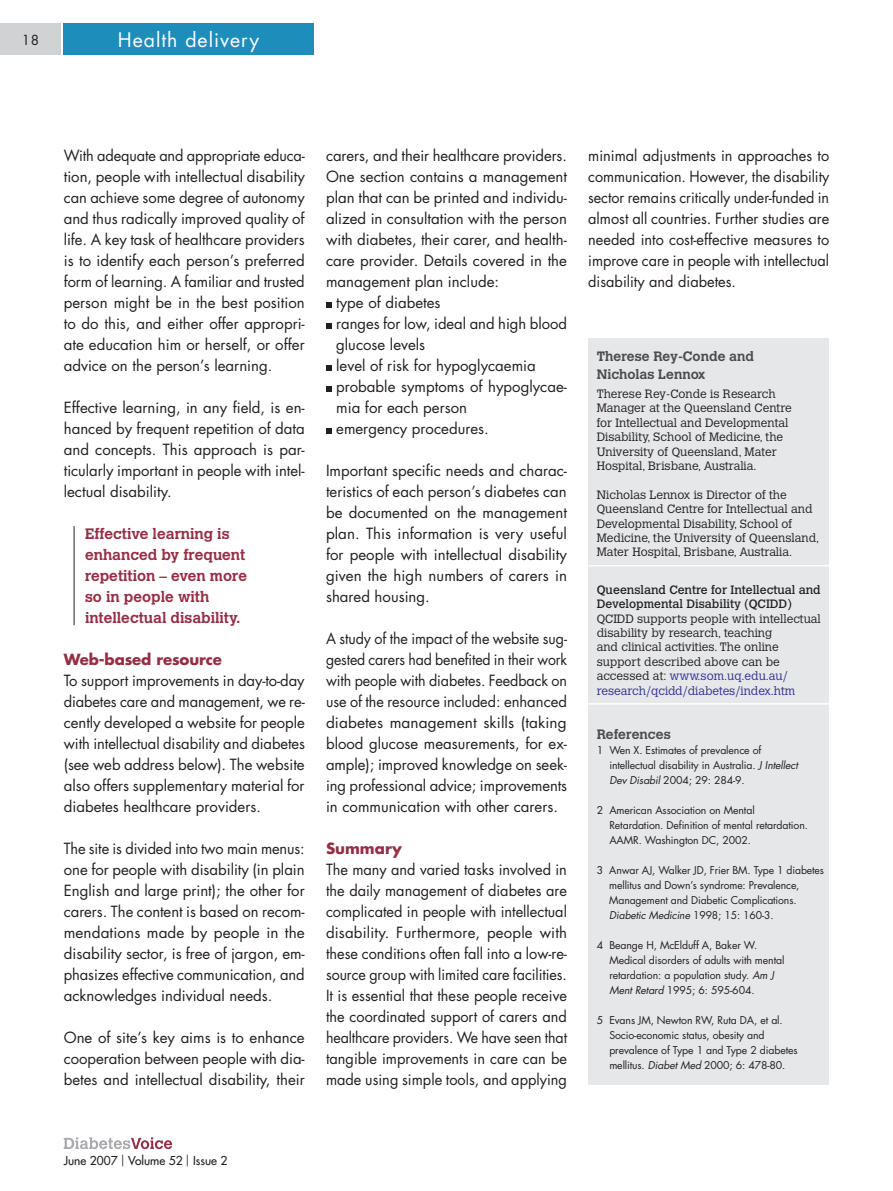
<style>
.page{position:relative;width:893px;height:1191px;background:#fff}
.page>*{position:absolute;margin:0;border:0;box-sizing:border-box;transform-origin:0 0}
.Titlebold{font:19.5px "Futura";letter-spacing:.05em;color:#fff}
.Fliess1{font:15px/21px "Futura";color:#231f20;text-align:justify}
.Fliess1-2{font:15px/21px "Futura";color:#231f20;text-align:justify;scale:.96 1}
.Fliess1-3{font:700 15px/21px "Calvert MT Std";color:#952e45}
.Fliess1-4{font:700 15px "Futura";letter-spacing:-.01em;color:#952e45}
.Fliess1-5{font:700 13.5px/18px "Calvert MT Std";color:#4b4c4d}
.Titlebold-2{font:13.5px "Futura";color:#231f20}
.Fliess1-6{font:300 12px/14.4px "Calvert MT Std";color:#231f20}
.t1{font:12px "Futura";color:#231f20}
.Fliess1-7{font:10.5px/15px "Futura";letter-spacing:-.01em;color:#231f20}
.s1{font-weight:400}
.s2{color:#2e3092}
.s3{font-style:italic}
.s4{font-family:"Avenir";font-weight:300;font-size:15px}
</style>
<div class="page">
<svg style="left:326px;top:302px;width:6px;height:6px"></svg>
<svg style="left:326px;top:323px;width:6px;height:6px"></svg>
<svg style="left:326px;top:365px;width:6px;height:6px"></svg>
<svg style="left:326px;top:386px;width:6px;height:6px"></svg>
<svg style="left:326px;top:428px;width:6px;height:6px"></svg>
<div style="left:0;top:24px;width:61px;height:31px;background:#d1d2d4"></div>
<div style="left:64px;top:24px;width:250px;height:31px;background:#1d8ebc"></div>
<div style="left:588px;top:338px;width:241px;height:746px;background:#e6e7e9"></div>
<hr style="left:588px;top:565px;width:241px;height:1px;background:#fff">
<hr style="left:588px;top:703px;width:241px;height:1px;background:#fff">
<hr style="left:74px;top:526px;width:1px;height:99px;background:#231f20">
<svg style="left:64px;top:1137px;width:108px;height:12px"></svg>
<p class="Titlebold-2" style="left:22px;top:31px;width:19px">18</p>
<p class="Titlebold" style="left:118px;top:27px;width:143px">Health delivery</p>
<p class="Fliess1" style="left:64px;top:144px;width:243px">With adequate and appropriate educa&shy;tion, people with intellectual disability can achieve some degree of autonomy and thus radically improved quality of life. A key task of healthcare providers is to identify each person’s preferred form of learning. A familiar and trusted person might be in the best position to do this, and either offer appropri&shy;ate education him or herself, or offer advice on the person’s learning.</p>
<p class="Fliess1" style="left:64px;top:396px;width:242px">Effective learning, in any field, is en&shy;hanced by frequent repetition of data and concepts. This approach is par&shy;ticularly important in people with intel&shy;lectual disability.</p>
<p class="Fliess1-3" style="left:85px;top:523px;width:164px">Effective learning is enhanced by frequent repetition – even more so in people with intellectual disability.</p>
<p class="Fliess1-4" style="left:64px;top:649px;width:160px">Web-based resource</p>
<p class="Fliess1" style="left:64px;top:669px;width:243px">To support improvements in day-to-day diabetes care and management, we re&shy;cently developed a website for people with intellectual disability and diabetes (see web address below). The website also offers supplementary material for diabetes healthcare providers.</p>
<p class="Fliess1" style="left:64px;top:837px;width:243px">The site is divided into two main menus: one for people with disability (in plain English and large print); the other for carers. The content is based on recom&shy;mendations made by people in the disability sector, is free of jargon, em&shy;phasizes effective communication, and acknowledges individual needs.</p>
<p class="Fliess1" style="left:64px;top:1026px;width:242px">One of site’s key aims is to enhance cooperation between people with dia&shy;betes and intellectual disability, their</p>
<p class="Fliess1" style="left:326px;top:144px;width:243px">carers, and their healthcare providers.<br>One section contains a management plan that can be printed and individu&shy;alized in consultation with the person with diabetes, their carer, and health&shy;care provider. Details covered in the management plan include:</p>
<p class="Fliess1" style="left:336px;top:291px;width:106px">type of diabetes</p>
<p class="Fliess1" style="left:336px;top:312px;width:232px">ranges for low, ideal and high blood glucose levels</p>
<p class="Fliess1" style="left:336px;top:354px;width:201px">level of risk for hypoglycaemia</p>
<p class="Fliess1" style="left:336px;top:375px;width:232px">probable symptoms of hypoglycae&shy;mia for each person</p>
<p class="Fliess1" style="left:336px;top:417px;width:154px">emergency procedures.</p>
<p class="Fliess1" style="left:326px;top:459px;width:242px">Important specific needs and charac&shy;teristics of each person’s diabetes can be documented on the management plan. This information is very useful for people with intellectual disability given the high numbers of carers in shared housing.</p>
<p class="Fliess1-2" style="left:326px;top:627px;width:253px">A study of the impact of the website sug&shy;gested carers had benefited in their work with people with diabetes. Feedback on use of the resource included: enhanced diabetes management skills (taking blood glucose measurements, for ex&shy;ample); improved knowledge on seek&shy;ing professional advice; improvements in communication with other carers.</p>
<p class="Fliess1-4" style="left:326px;top:838px;width:77px">Summary</p>
<p class="Fliess1" style="left:326px;top:858px;width:243px">The many and varied tasks involved in the daily management of diabetes are complicated in people with intellectual disability. Furthermore, people with these conditions often fall into a low-re&shy;source group with limited care facilities.<br>It is essential that these people receive the coordinated support of carers and healthcare providers. We have seen that tangible improvements in care can be made using simple tools, and applying</p>
<p class="Fliess1" style="left:588px;top:144px;width:243px">minimal adjustments in approaches to communication. However, the disability sector remains critically under-funded in almost all countries. Further studies are needed into cost-effective measures to improve care in people with intellectual disability and diabetes.</p>
<p class="Fliess1-5" style="left:597px;top:347px;width:159px">Therese Rey-Conde and<br>Nicholas Lennox</p>
<p class="Fliess1-6" style="left:597px;top:387px;width:196px">Therese Rey-Conde is Research Manager at the Queensland Centre for Intellectual and Developmental Disability, School of Medicine, the University of Queensland, Mater Hospital, Brisbane, Australia.</p>
<p class="Fliess1-6" style="left:597px;top:487px;width:224px">Nicholas Lennox is Director of the Queensland Centre for Intellectual and Developmental Disability, School of Medicine, the University of Queensland, Mater Hospital, Brisbane, Australia.</p>
<p class="Fliess1-6" style="left:597px;top:582px;width:226px"><span class="s1">Queensland Centre for Intellectual and Developmental Disability (QCIDD)<br></span>QCIDD supports people with intellectual disability by research, teaching<br>and clinical activities. The online support described above can be accessed at: <span class="s2">www.som.uq.edu.au/ research/qcidd/diabetes/index.htm</span></p>
<p class="Fliess1-5" style="left:597px;top:724px;width:75px">References</p>
<p class="Fliess1-7" style="left:609px;top:742px;width:190px;text-indent:-13px">1 Wen X. Estimates of prevalence of intellectual disability in Australia. <span class="s3">J Intellect<br>Dev Disabil</span> 2004; 29: 284-9.</p>
<p class="Fliess1-7" style="left:609px;top:802px;width:200px;text-indent:-13px">2 American Association on Mental<br>Retardation. Definition of mental retardation.<br>AAMR. Washington DC, 2002.</p>
<p class="Fliess1-7" style="left:609px;top:862px;width:216px;text-indent:-12px">3 Anwar AJ, Walker JD, Frier BM. Type 1 diabetes mellitus and Down’s syndrome: Prevalence, Management and Diabetic Complications.<br><span class="s3">Diabetic Medicine</span> 1998; 15: 160-3.</p>
<p class="Fliess1-7" style="left:609px;top:937px;width:177px;text-indent:-13px">4 Beange H, McElduff A, Baker W.<br>Medical disorders of adults with mental retardation: a population study. <span class="s3">Am J Ment Retard</span> 1995; 6: 595-604.</p>
<p class="Fliess1-7" style="left:609px;top:1012px;width:190px;text-indent:-13px">5 Evans JM, Newton RW, Ruta DA, et al.<br>Socio-economic status, obesity and prevalence of Type 1 and Type 2 diabetes mellitus. <span class="s3">Diabet Med</span> 2000; 6: 478-80.</p>
<p class="t1" style="left:64px;top:1152px;width:165px">June 2007 <span class="s4">|</span> Volume 52 <span class="s4">|</span> Issue 2</p>
</div>
